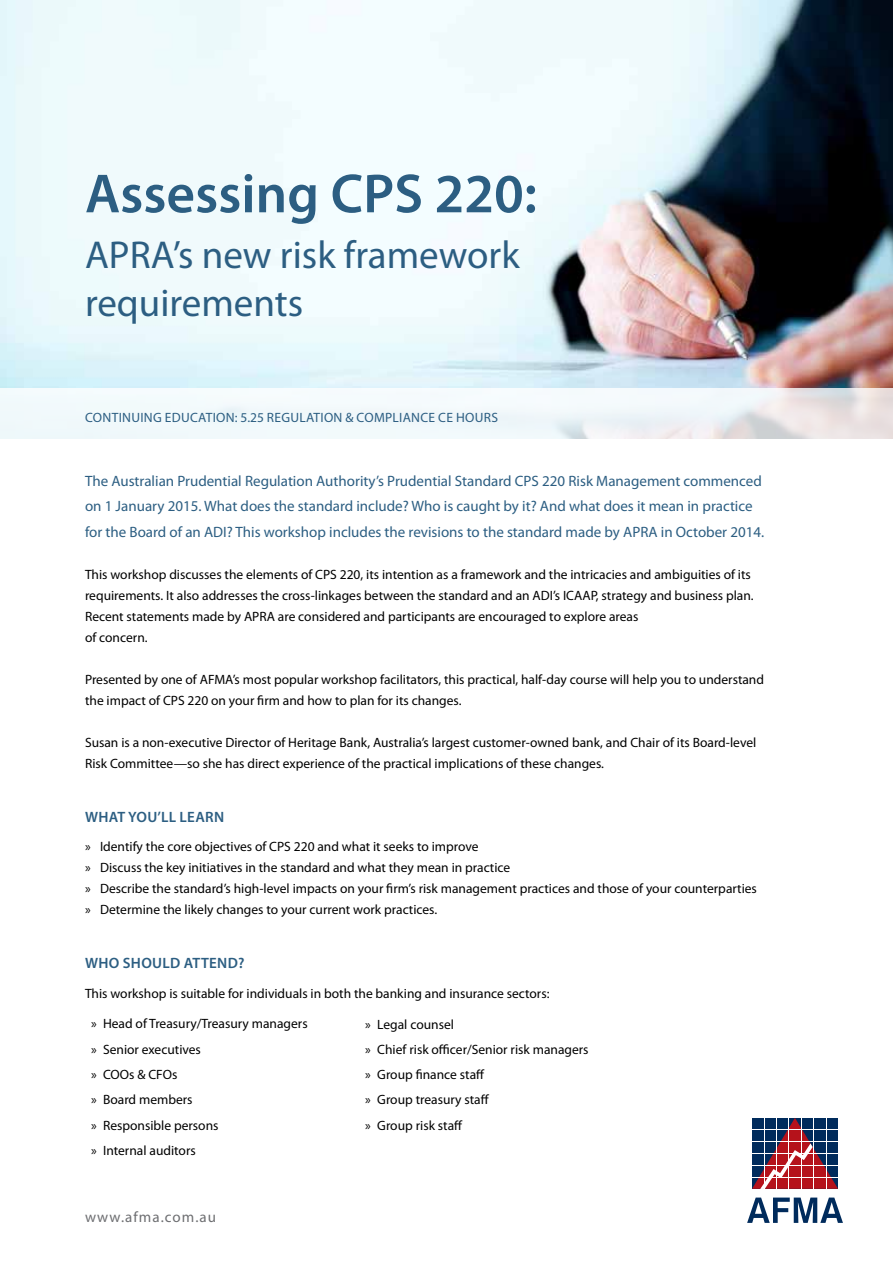
<style>
.page{position:relative;width:893px;height:1263px;background:#fff}
.page>*{position:absolute;margin:0;border:0;box-sizing:border-box;transform-origin:0 0}
.t1{font:600 55.5px "Myriad Pro";color:#2c5e82}
.t2{font:39px/48.6px "Myriad Pro";color:#2c5e82}
.t3{font:15px/25.5px "Myriad Pro";color:#2c5e82}
.t4{font:600 15px "Myriad Pro";letter-spacing:.02em;color:#2c5e82}
.t5{font:15px "Myriad Pro";letter-spacing:.07em;color:#6d6e71}
.t6{font:13.5px/25.2px "Myriad Pro";color:#000}
.t7{font:13.5px "Myriad Pro";letter-spacing:.02em;color:#2c5e82}
</style>
<div class="page">
<img style="left:0;top:0;width:893px;height:389px">
<svg style="left:0;top:389px;width:893px;height:50px;fill:#f1f9fb"></svg>
<svg style="left:752px;top:1118px;width:86px;height:71px"></svg>
<svg style="left:747px;top:1197px;width:96px;height:26px"></svg>
<h1 class="t1" style="left:85px;top:158px;width:453px">Assessing CPS 220:</h1>
<h2 class="t2" style="left:85px;top:230px;width:436px">APRA’s new risk framework requirements</h2>
<p class="t7" style="left:85px;top:409px;width:414px">CONTINUING EDUCATION: 5.25 REGULATION &amp; COMPLIANCE CE HOURS</p>
<p class="t3" style="left:85px;top:468px;width:681px">The Australian Prudential Regulation Authority’s Prudential Standard CPS 220 Risk Management commenced on 1 January 2015. What does the standard include? Who is caught by it? And what does it mean in practice for the Board of an ADI? This workshop includes the revisions to the standard made by APRA in October 2014.</p>
<p class="t6" style="left:85px;top:563px;width:670px;line-height:21px">This workshop discusses the elements of CPS 220, its intention as a framework and the intricacies and ambiguities of its requirements. It also addresses the cross-linkages between the standard and an ADI’s ICAAP, strategy and business plan.<br>Recent statements made by APRA are considered and participants are encouraged to explore areas<br>of concern.</p>
<p class="t6" style="left:85px;top:669px;width:680px;line-height:21px">Presented by one of AFMA’s most popular workshop facilitators, this practical, half-day course will help you to understand the impact of CPS 220 on your firm and how to plan for its changes.</p>
<p class="t6" style="left:85px;top:732px;width:673px;line-height:21px">Susan is a non-executive Director of Heritage Bank, Australia’s largest customer-owned bank, and Chair of its Board-level<br>Risk Committee—so she has direct experience of the practical implications of these changes.</p>
<p class="t4" style="left:85px;top:807px;width:140px">WHAT YOU’LL LEARN</p>
<p class="t6" style="left:85px;top:836px;width:673px;line-height:21px">» Identify the core objectives of CPS 220 and what it seeks to improve<br>» Discuss the key initiatives in the standard and what they mean in practice<br>» Describe the standard’s high-level impacts on your firm’s risk management practices and those of your counterparties » Determine the likely changes to your current work practices.</p>
<p class="t4" style="left:85px;top:954px;width:161px">WHO SHOULD ATTEND?</p>
<p class="t6" style="left:85px;top:980px;width:466px">This workshop is suitable for individuals in both the banking and insurance sectors:</p>
<p class="t6" style="left:91px;top:1011px;width:218px">» Head of Treasury/Treasury managers » Senior executives<br>» COOs &amp; CFOs<br>» Board members<br>» Responsible persons<br>» Internal auditors</p>
<p class="t6" style="left:365px;top:1011px;width:225px">» Legal counsel<br>» Chief risk officer/Senior risk managers » Group finance staff<br>» Group treasury staff<br>» Group risk staff</p>
<p class="t5" style="left:85px;top:1207px;width:133px">www.afma.com.au</p>
</div>
